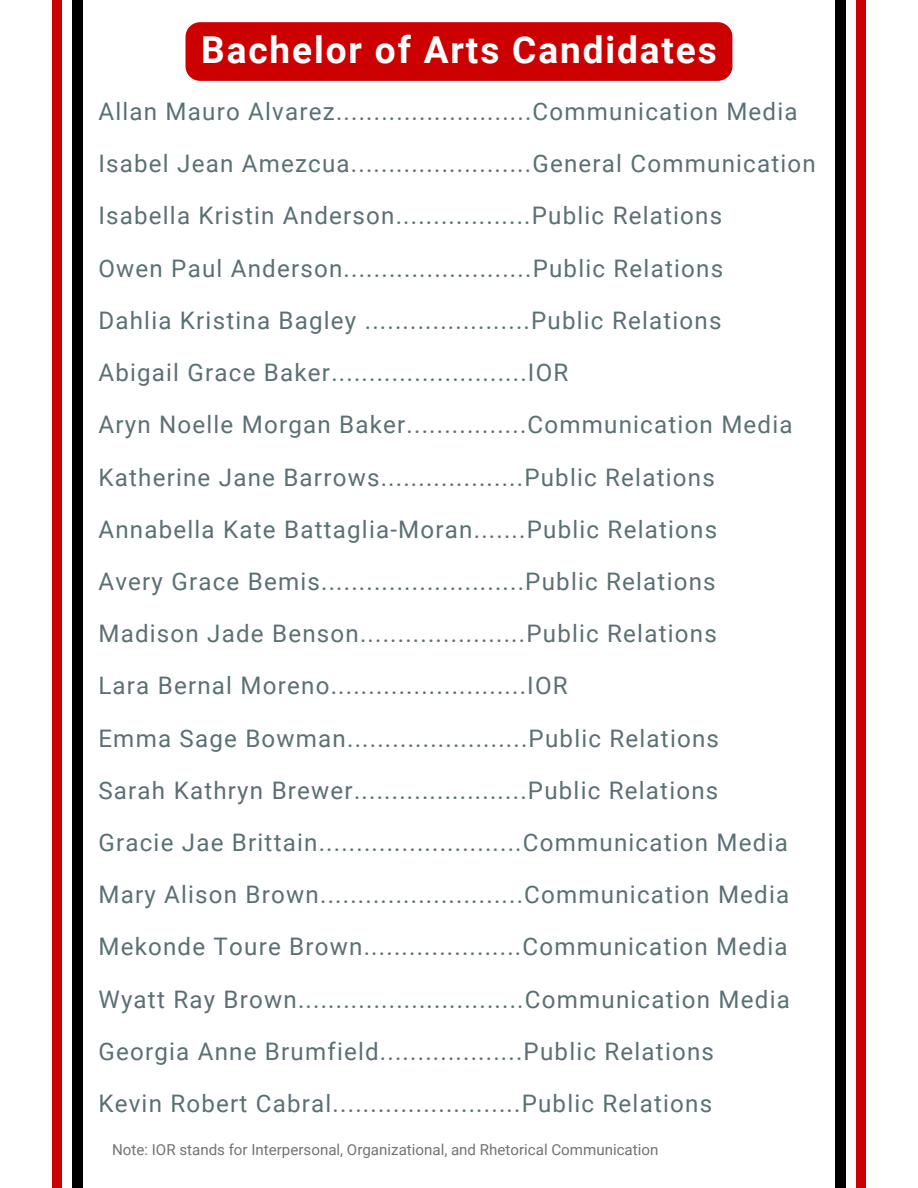
<style>
.page{position:relative;width:918px;height:1188px;background:#fff}
.page>*{position:absolute;margin:0;border:0;box-sizing:border-box;transform-origin:0 0}
.t1{font:700 37.05px "Roboto";letter-spacing:.05em;color:#fff}
.t2{font:24.15px/52.2px "Roboto";letter-spacing:.05em;color:#5b7074}
.t3{font:15.15px "Roboto";color:#737373}
</style>
<div class="page">
<div style="left:73px;top:0;width:9px;height:1188px;background:#000"></div>
<div style="left:52px;top:0;width:10px;height:1188px;background:#c00"></div>
<div style="left:857px;top:0;width:9px;height:1188px;background:#c00"></div>
<div style="left:836px;top:0;width:9px;height:1188px;background:#000"></div>
<div style="left:186px;top:22px;width:546px;height:59px;background:#c00"></div>
<h1 class="t1" style="left:201px;top:29px;width:517px">Bachelor of Arts Candidates</h1>
<h2 class="t2" style="left:98px;top:86px;width:719px">Allan Mauro Alvarez..........................Communication Media Isabel Jean Amezcua........................General Communication Isabella Kristin Anderson..................Public Relations<br>Owen Paul Anderson.........................Public Relations<br>Dahlia Kristina Bagley ......................Public Relations<br>Abigail Grace Baker..........................IOR<br>Aryn Noelle Morgan Baker................Communication Media Katherine Jane Barrows...................Public Relations Annabella Kate Battaglia-Moran.......Public Relations<br>Avery Grace Bemis...........................Public Relations Madison Jade Benson......................Public Relations<br>Lara Bernal Moreno..........................IOR<br>Emma Sage Bowman........................Public Relations<br>Sarah Kathryn Brewer.......................Public Relations<br>Gracie Jae Brittain...........................Communication Media Mary Alison Brown...........................Communication Media Mekonde Toure Brown.....................Communication Media Wyatt Ray Brown..............................Communication Media Georgia Anne Brumfield...................Public Relations<br>Kevin Robert Cabral.........................Public Relations</h2>
<p class="t3" style="left:112px;top:1141px;width:548px">Note: IOR stands for Interpersonal, Organizational, and Rhetorical Communication</p>
</div>
